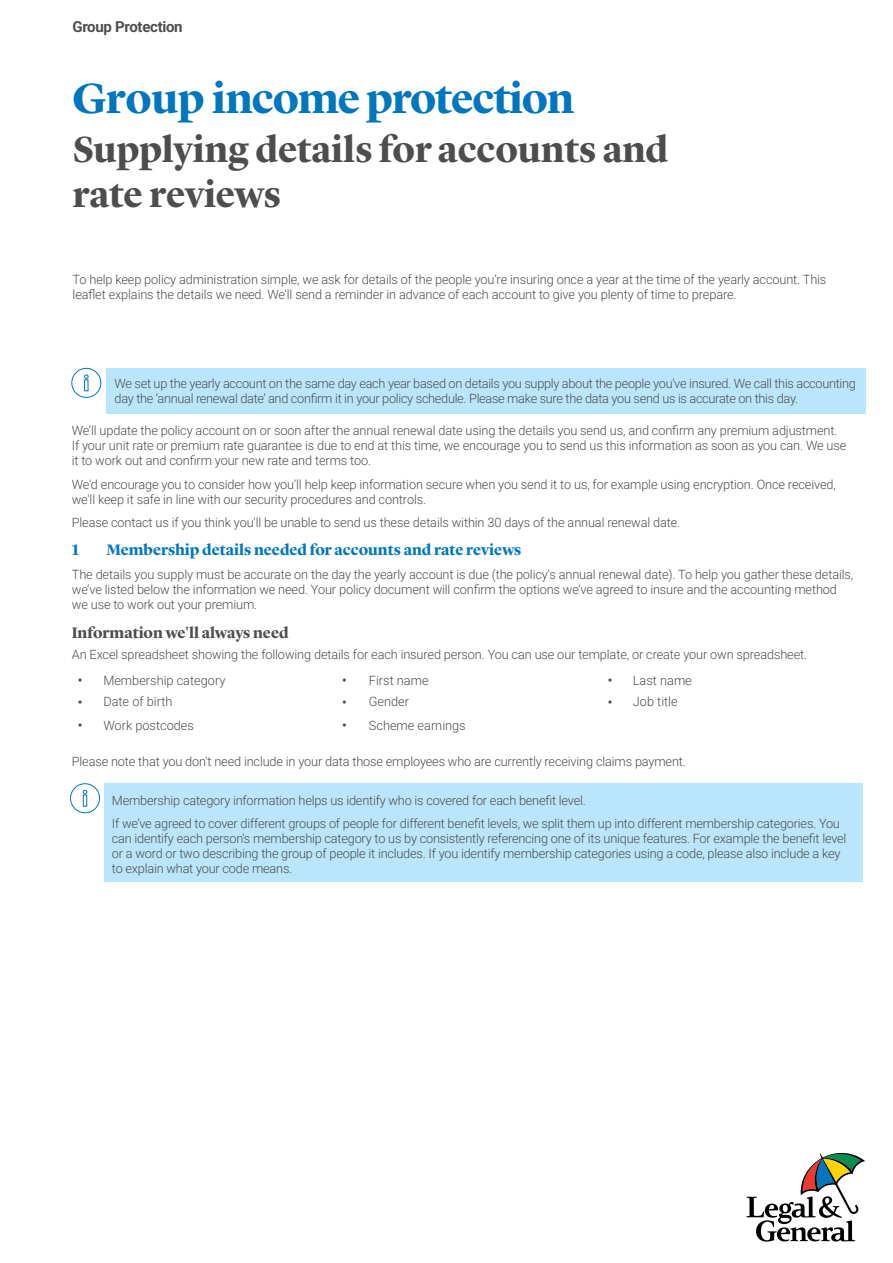
<style>
.page{position:relative;width:893px;height:1263px;background:#fff}
.page>*{position:absolute;margin:0;border:0;box-sizing:border-box;transform-origin:0 0}
.t1{font:700 43.5px "Lyon Display";letter-spacing:-.02em;color:#0076bf}
.t2{font:700 37.5px/45px "Lyon Display";color:#4d4d4f}
.t3{font:700 15.75px "Lyon Display";color:#0076bf}
.t4{font:700 15.75px "Lyon Display";letter-spacing:-.005em;color:#4d4d4f}
.t5{font:700 15px "Roboto";letter-spacing:-.02em;color:#4d4d4f}
.t6{font:12.75px/15px "Roboto";letter-spacing:-.01em;color:#4d4d4f}
.s1{font-size:16.5px}
</style>
<div class="page">
<div style="left:106px;top:368px;width:759px;height:46px;background:#b9e6fa"></div>
<div style="left:105px;top:783px;width:758px;height:99px;background:#b9e6fa"></div>
<svg style="left:71px;top:368px;width:31px;height:30px"></svg>
<svg style="left:70px;top:783px;width:30px;height:30px"></svg>
<svg style="left:746px;top:1152px;width:119px;height:89px"></svg>
<p class="t5" style="left:72px;top:17px;width:112px">Group Protection</p>
<h1 class="t1" style="left:72px;top:66px;width:503px">Group income protection</h1>
<h1 class="t2" style="left:73px;top:124px;width:597px">Supplying details for accounts and rate reviews</h1>
<p class="t6" style="left:73px;top:271px;width:755px">To help keep policy administration simple, we ask for details of the people you’re insuring once a year at the time of the yearly account. This leaflet explains the details we need. We’ll send a reminder in advance of each account to give you plenty of time to prepare.</p>
<p class="t6" style="left:115px;top:376px;width:743px">We set up the yearly account on the same day each year based on details you supply about the people you've insured. We call this accounting day the ‘annual renewal date’ and confirm it in your policy schedule. Please make sure the data you send us is accurate on this day.</p>
<p class="t6" style="left:72px;top:423px;width:776px">We’ll update the policy account on or soon after the annual renewal date using the details you send us, and confirm any premium adjustment.<br>If your unit rate or premium rate guarantee is due to end at this time, we encourage you to send us this information as soon as you can. We use it to work out and confirm your new rate and terms too.</p>
<p class="t6" style="left:72px;top:476px;width:766px">We'd encourage you to consider how you'll help keep information secure when you send it to us, for example using encryption. Once received, we'll keep it safe in line with our security procedures and controls.</p>
<p class="t6" style="left:72px;top:515px;width:610px">Please contact us if you think you'll be unable to send us these details within 30 days of the annual renewal date.</p>
<h2 class="t3" style="left:72px;top:538px;width:8px">1</h2>
<h2 class="t3" style="left:106px;top:538px;width:417px">Membership details needed for accounts and rate reviews</h2>
<p class="t6" style="left:72px;top:566px;width:783px">The details you supply must be accurate on the day the yearly account is due (the policy's annual renewal date). To help you gather these details, we’ve listed below the information we need. Your policy document will confirm the options we’ve agreed to insure and the accounting method we use to work out your premium.</p>
<h3 class="t4" style="left:72px;top:621px;width:218px">Information we'll always need</h3>
<p class="t6" style="left:72px;top:647px;width:737px">An Excel spreadsheet showing the following details for each insured person. You can use our template, or create your own spreadsheet.</p>
<p class="t6" style="left:77px;top:672px;width:150px"><span class="s1">•</span> Membership category</p>
<p class="t6" style="left:342px;top:672px;width:88px"><span class="s1">•</span> First name</p>
<p class="t6" style="left:607px;top:672px;width:86px"><span class="s1">•</span> Last name</p>
<p class="t6" style="left:77px;top:694px;width:97px"><span class="s1">•</span> Date of birth</p>
<p class="t6" style="left:342px;top:694px;width:69px"><span class="s1">•</span> Gender</p>
<p class="t6" style="left:607px;top:694px;width:72px"><span class="s1">•</span> Job title</p>
<p class="t6" style="left:77px;top:717px;width:118px"><span class="s1">•</span> Work postcodes</p>
<p class="t6" style="left:342px;top:717px;width:125px"><span class="s1">•</span> Scheme earnings</p>
<p class="t6" style="left:72px;top:753px;width:615px">Please note that you don't need include in your data those employees who are currently receiving claims payment.</p>
<p class="t6" style="left:112px;top:792px;width:475px">Membership category information helps us identify who is covered for each benefit level.</p>
<p class="t6" style="left:112px;top:815px;width:736px">If we’ve agreed to cover different groups of people for different benefit levels, we split them up into different membership categories. You can identify each person's membership category to us by consistently referencing one of its unique features. For example the benefit level or a word or two describing the group of people it includes. If you identify membership categories using a code, please also include a key to explain what your code means.</p>
</div>
